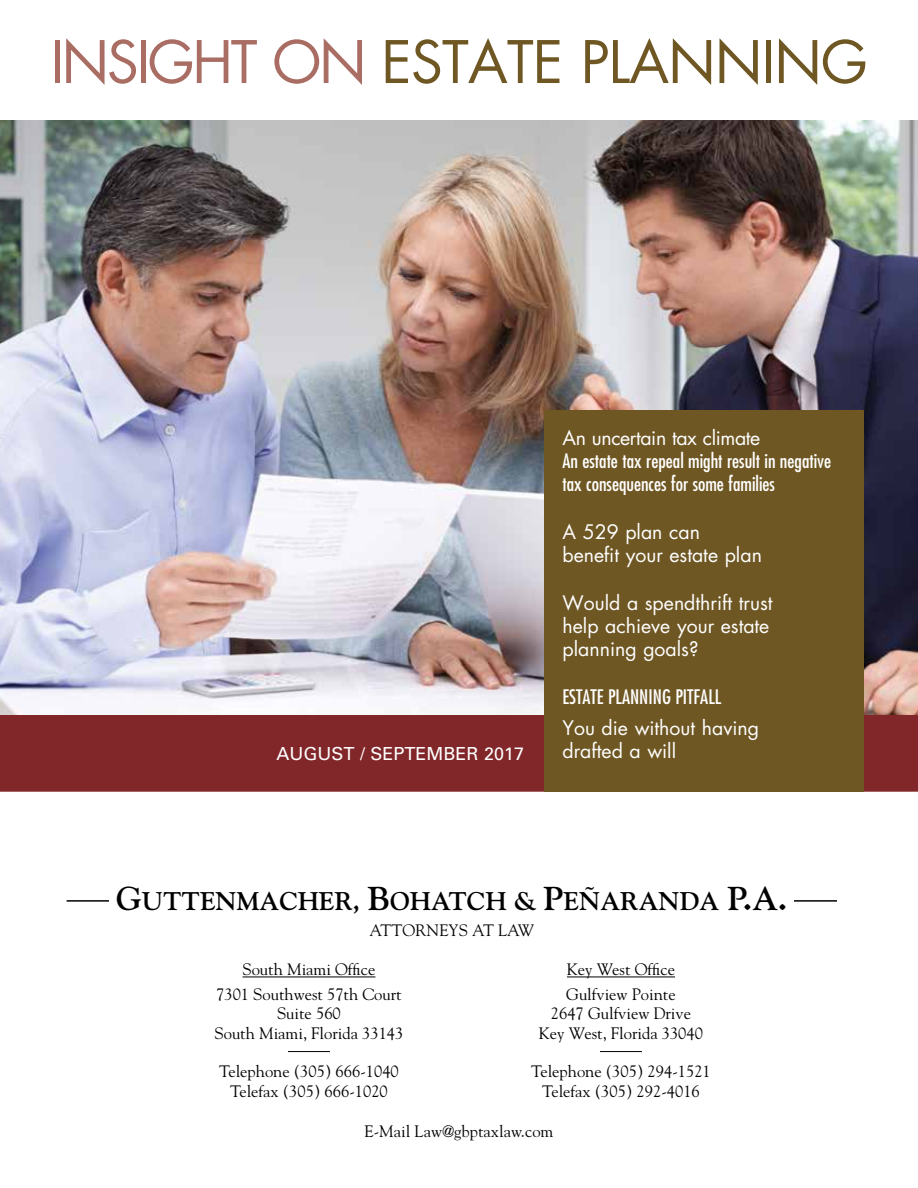
<style>
.page{position:relative;width:918px;height:1188px;background:#fff}
.page>*{position:absolute;margin:0;border:0;box-sizing:border-box;transform-origin:0 0}
.t1{font:57px "Futura Std";letter-spacing:-.015em;color:#6f5723}
.t2{font:700 33px "Goudy Std";color:#000}
.t3{font:700 25.5px "Goudy Std";color:#000}
.t4{font:19.5px/23.4px "Futura Std";color:#fff}
.t5{font:condensed 19.5px/23.4px "Futura Std";color:#fff}
.t6{font:19.5px "Futura Std";letter-spacing:-.02em;color:#fff}
.t7{font:18px "Univers LT Std";color:#fff}
.t8{font:16.5px/19.8px "Goudy Std";color:#000;text-align:center}
.s1{color:#a96d63}
.s2{font-size:33px}
.s3{font-size:25.5px}
</style>
<div class="page">
<div style="left:0;top:715px;width:918px;height:77px;background:#812629"></div>
<img style="left:0;top:121px;width:918px;height:594px">
<div style="left:544px;top:411px;width:320px;height:381px;background:#6f5723"></div>
<hr style="left:67px;top:900px;width:770px;height:2px;background:#000">
<div style="left:109px;top:886px;width:685px;height:55px;background:#fff"></div>
<hr style="left:243px;top:977px;width:132px;height:1px;background:#000">
<hr style="left:288px;top:1051px;width:42px;height:1px;background:#000">
<hr style="left:567px;top:977px;width:108px;height:1px;background:#000">
<hr style="left:600px;top:1051px;width:42px;height:1px;background:#000">
<h1 class="t1" style="left:50px;top:26px;width:805px"><span class="s1">Insight on</span> Estate Planning</h1>
<p class="t6" style="left:562px;top:425px;width:199px">An uncertain tax climate</p>
<p class="t5" style="left:562px;top:449px;width:270px">An estate tax repeal might result in negative tax consequences for some families</p>
<p class="t4" style="left:562px;top:520px;width:201px">A 529 plan can<br>benefit your estate plan</p>
<p class="t4" style="left:562px;top:591px;width:212px">Would a spendthrift trust help achieve your estate planning goals?</p>
<p class="t5" style="left:562px;top:685px;width:160px">Estate planning pitfall</p>
<p class="t4" style="left:562px;top:716px;width:198px">You die without having</p>
<p class="t7" style="left:277px;top:743px;width:249px">AUGUST / SEPTEMBER 2017</p>
<p class="t4" style="left:562px;top:740px;width:115px">drafted a will</p>
<h3 class="t3" style="left:116px;top:886px;width:505px"><span class="s2">G</span>UTTENMACHER, <span class="s2">B</span>OHATCH &amp; <span class="s2">P</span>EÑARAN</h3>
<h2 class="t2" style="left:680px;top:879px;width:109px"><span class="s3">DA</span> P.A.</h2>
<p class="t8" style="left:369px;top:920px;width:166px">ATTORNEYS AT LAW</p>
<p class="t8" style="left:216px;top:957px;width:187px;line-height:24.3px">South Miami Office<br>7301 Southwest 57th Court</p>
<p class="t8" style="left:215px;top:1004px;width:190px">Suite 560<br>South Miami, Florida 33143</p>
<p class="t8" style="left:219px;top:1061px;width:181px">Telephone (305) 666-1040<br>Telefax (305) 666-1020</p>
<p class="t8" style="left:566px;top:957px;width:111px;line-height:24.3px;text-align:left">Key West Office<br>Gulfview Pointe</p>
<p class="t8" style="left:539px;top:1004px;width:166px">2647 Gulfview Drive<br>Key West, Florida 33040</p>
<p class="t8" style="left:531px;top:1061px;width:181px">Telephone (305) 294-1521<br>Telefax (305) 292-4016</p>
<p class="t8" style="left:365px;top:1121px;width:190px">E-Mail Law@gbptaxlaw.com</p>
</div>
